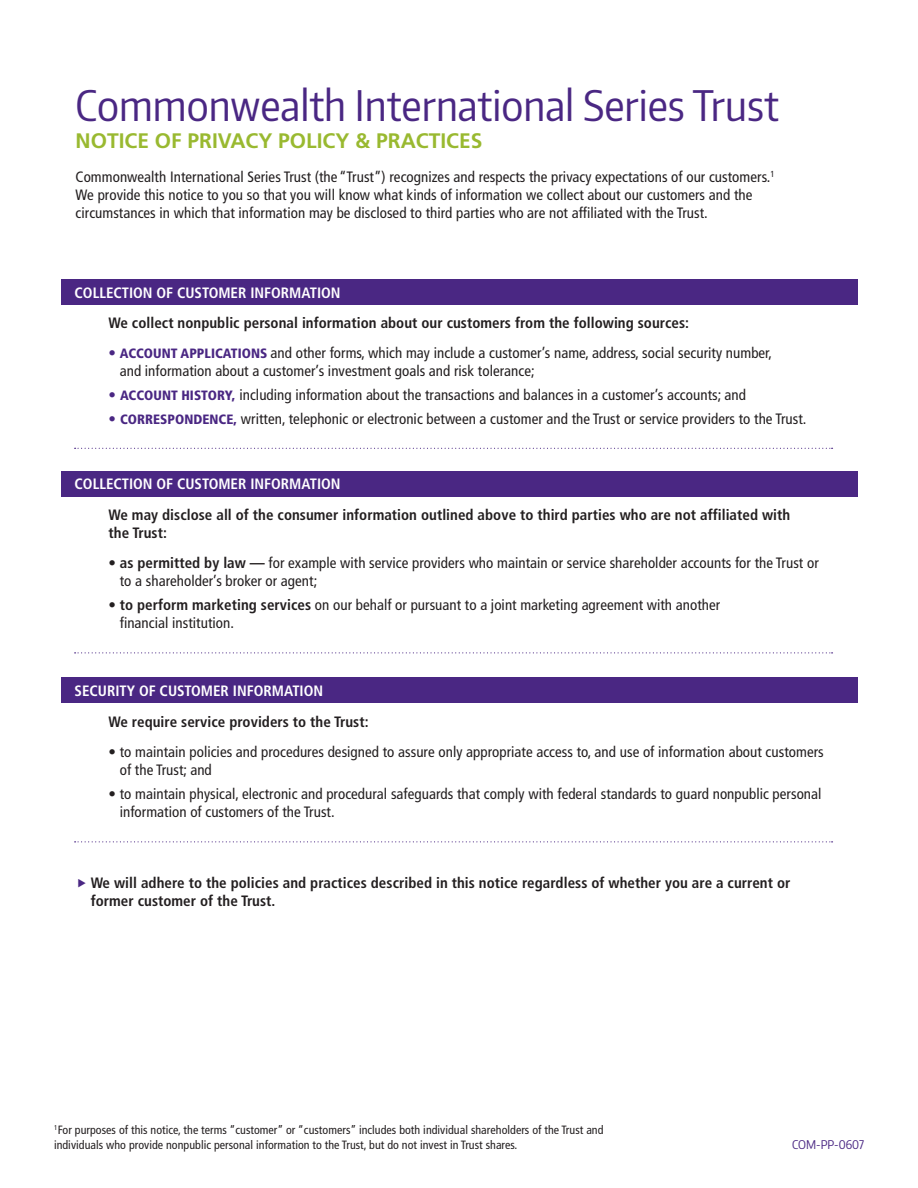
<style>
.page{position:relative;width:918px;height:1188px;background:#fff}
.page>*{position:absolute;margin:0;border:0;box-sizing:border-box;transform-origin:0 0}
.t1{font:42px "Encode Sans Condensed";color:#4a2783}
.t2{font:700 21px "Frutiger";color:#99b930}
.t3{font:condensed 15px/18px "Frutiger";letter-spacing:.005em;color:#231f20}
.t4{font:700 condensed 15px/18px "Frutiger";letter-spacing:.005em;color:#231f20}
.t5{font:700 condensed 15px "Frutiger";color:#fff}
.t6{font:condensed 12px/15px "Frutiger";letter-spacing:.005em;color:#231f20}
.t7{font:12px "Encode Sans Condensed";color:#4a2783}
.s1{color:#4a2783}
.s2{font-weight:900;font-size:13.5px;color:#4a2783}
.s3{font-weight:700;color:#4a2783}
.s4{font-weight:700}
</style>
<div class="page">
<div style="left:61px;top:280px;width:796px;height:25px;background:#4a2783"></div>
<div style="left:61px;top:471px;width:796px;height:25px;background:#4a2783"></div>
<div style="left:61px;top:678px;width:796px;height:25px;background:#4a2783"></div>
<svg style="left:75px;top:448px;width:758px;height:1px"></svg>
<svg style="left:75px;top:652px;width:758px;height:1px"></svg>
<svg style="left:75px;top:841px;width:758px;height:1px"></svg>
<h1 class="t1" style="left:76px;top:78px;width:705px">Commonwealth International Series Trust</h1>
<h2 class="t2" style="left:76px;top:129px;width:408px">NOTICE OF PRIVACY POLICY &amp; PRACTICES</h2>
<p class="t3" style="left:76px;top:168px;width:700px">Commonwealth International Series Trust (the “Trust”) recognizes and respects the privacy expectations of our customers.<sup>1<br></sup>We provide this notice to you so that you will know what kinds of information we collect about our customers and the circumstances in which that information may be disclosed to third parties who are not affiliated with the Trust.</p>
<p class="t5" style="left:75px;top:284px;width:268px">COLLECTION OF CUSTOMER INFORMATION</p>
<p class="t4" style="left:109px;top:314px;width:582px">We collect nonpublic personal information about our customers from the following sources:</p>
<p class="t3" style="left:120px;top:344px;width:654px;text-indent:-11px"><span class="s1">•</span> <span class="s2">ACCOUNT APPLICATIONS</span> and other forms, which may include a customer’s name, address, social security number, and information about a customer’s investment goals and risk tolerance;</p>
<p class="t3" style="left:109px;top:386px;width:639px"><span class="s3">•</span> <span class="s2">ACCOUNT HISTORY,</span> including information about the transactions and balances in a customer’s accounts; and</p>
<p class="t3" style="left:109px;top:410px;width:699px"><span class="s3">•</span> <span class="s2">CORRESPONDENCE,</span> written, telephonic or electronic between a customer and the Trust or service providers to the Trust.</p>
<p class="t5" style="left:75px;top:475px;width:268px">COLLECTION OF CUSTOMER INFORMATION</p>
<p class="t4" style="left:109px;top:506px;width:683px">We may disclose all of the consumer information outlined above to third parties who are not affiliated with the Trust:</p>
<p class="t3" style="left:120px;top:554px;width:700px;text-indent:-11px">• <span class="s4">as permitted by law —</span> for example with service providers who maintain or service shareholder accounts for the Trust or to a shareholder’s broker or agent;</p>
<p class="t3" style="left:120px;top:596px;width:602px;text-indent:-11px">• <span class="s4">to perform marketing services</span> on our behalf or pursuant to a joint marketing agreement with another financial institution.</p>
<p class="t5" style="left:75px;top:682px;width:250px">SECURITY OF CUSTOMER INFORMATION</p>
<p class="t4" style="left:109px;top:713px;width:261px">We require service providers to the Trust:</p>
<p class="t3" style="left:120px;top:743px;width:705px;text-indent:-11px">• to maintain policies and procedures designed to assure only appropriate access to, and use of information about customers of the Trust; and</p>
<p class="t3" style="left:120px;top:785px;width:703px;text-indent:-11px">• to maintain physical, electronic and procedural safeguards that comply with federal standards to guard nonpublic personal information of customers of the Trust.</p>
<p class="t4" style="left:91px;top:874px;width:701px">We will adhere to the policies and practices described in this notice regardless of whether you are a current or former customer of the Trust.</p>
<p class="t6" style="left:54px;top:1122px;width:551px"><sup>1</sup>For purposes of this notice, the terms “customer” or “customers” includes both individual shareholders of the Trust and individuals who provide nonpublic personal information to the Trust, but do not invest in Trust shares.</p>
<p class="t7" style="left:792px;top:1137px;width:73px">COM-PP-0607</p>
</div>
